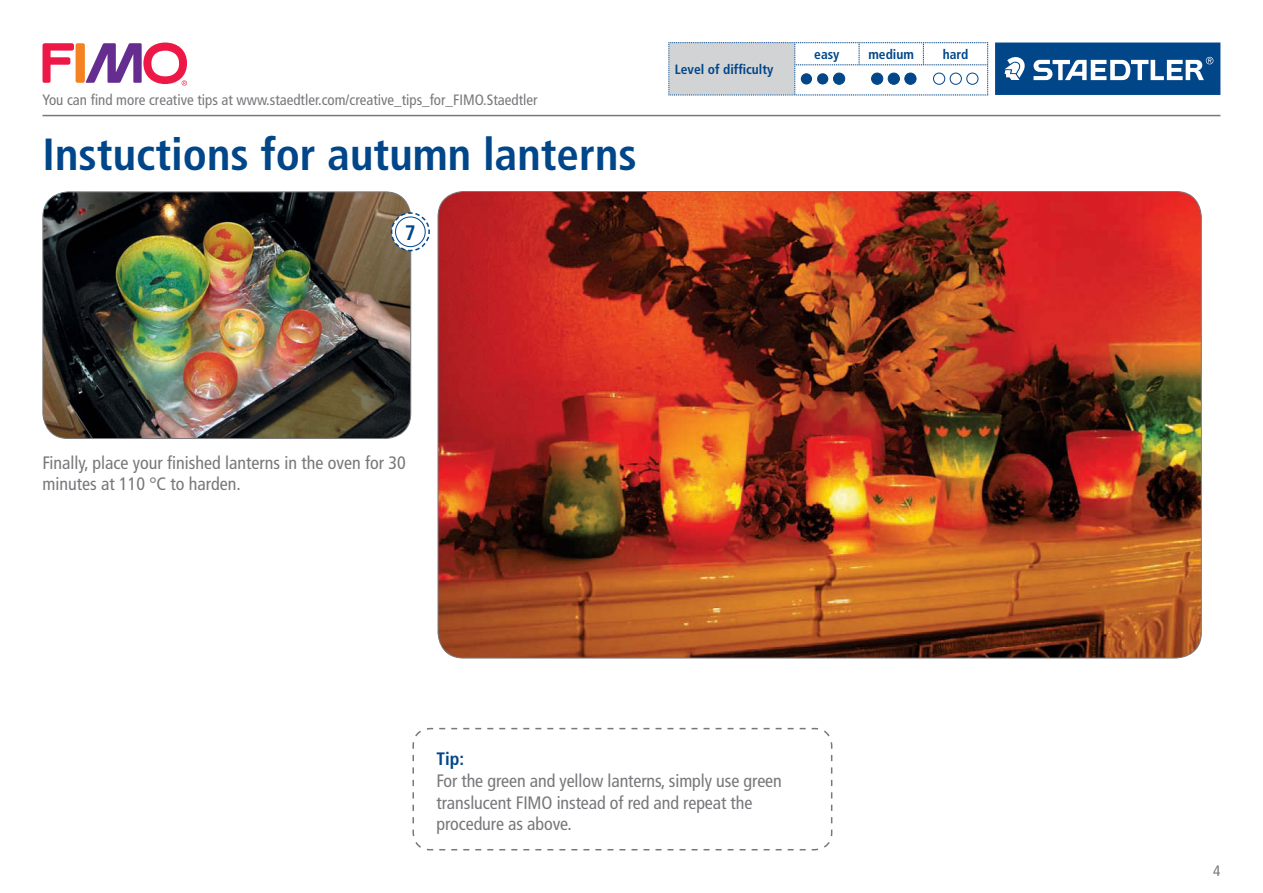
<style>
.page{position:relative;width:1263px;height:893px;background:#fff}
.page>*{position:absolute;margin:0;border:0;box-sizing:border-box;transform-origin:0 0}
.t1{font:700 condensed 45px "Frutiger";color:#004689}
.t2{font:700 condensed 21px "Frutiger";color:#004689}
.t3{font:condensed 18px/21.6px "Frutiger";letter-spacing:-.005em;color:#77787b}
.t4{font:700 condensed 18px "Frutiger";color:#004689}
.t5{font:condensed 15px "Frutiger";color:#77787b}
.t6{font:700 condensed 13.5px "Frutiger";color:#004689}
</style>
<div class="page">
<img style="left:438px;top:191px;width:508px;height:467px">
<img style="left:946px;top:191px;width:255px;height:467px">
<img style="left:43px;top:192px;width:368px;height:246px">
<div style="left:43px;top:191px;width:368px;height:248px;border:1px solid #77787b;border-radius:26px"></div>
<svg style="left:390px;top:212px;width:40px;height:40px"></svg>
<div style="left:395px;top:217px;width:30px;height:30px;background:#fff;border-radius:50%"></div>
<div style="left:395px;top:217px;width:31px;height:30px;border:1px solid #004689;border-radius:50%"></div>
<svg style="left:412px;top:727px;width:421px;height:124px"></svg>
<svg style="left:668px;top:42px;width:320px;height:54px"></svg>
<div style="left:801px;top:73px;width:11px;height:12px;background:#004689;border-radius:50%"></div>
<div style="left:817px;top:73px;width:11px;height:12px;background:#004689;border-radius:50%"></div>
<div style="left:833px;top:73px;width:12px;height:11px;background:#004689;border-radius:50%"></div>
<div style="left:833px;top:73px;width:12px;height:12px;border:1px solid #004689;border-radius:50%"></div>
<div style="left:871px;top:73px;width:12px;height:11px;background:#004689;border-radius:50%"></div>
<div style="left:871px;top:73px;width:12px;height:12px;border:1px solid #004689;border-radius:50%"></div>
<div style="left:888px;top:73px;width:11px;height:11px;background:#004689;border-radius:50%"></div>
<div style="left:888px;top:73px;width:12px;height:12px;border:1px solid #004689;border-radius:50%"></div>
<div style="left:905px;top:73px;width:11px;height:11px;background:#004689;border-radius:50%"></div>
<div style="left:905px;top:73px;width:11px;height:12px;border:1px solid #004689;border-radius:50%"></div>
<div style="left:933px;top:73px;width:12px;height:12px;border:1px solid #004689;border-radius:50%"></div>
<div style="left:950px;top:73px;width:11px;height:12px;border:1px solid #004689;border-radius:50%"></div>
<div style="left:966px;top:73px;width:12px;height:12px;border:1px solid #004689;border-radius:50%"></div>
<div style="left:995px;top:43px;width:225px;height:52px;background:#004689"></div>
<svg style="left:1004px;top:57px;width:21px;height:23px"></svg>
<svg style="left:1033px;top:57px;width:180px;height:23px"></svg>
<hr style="left:43px;top:115px;width:1177px;height:1px;background:#77787b">
<svg style="left:43px;top:43px;width:31px;height:40px"></svg>
<div style="left:76px;top:43px;width:9px;height:40px;background:#f58220;border-radius:2px"></div>
<svg style="left:85px;top:43px;width:102px;height:43px"></svg>
<p class="t5" style="left:43px;top:91px;width:496px">You can find more creative tips at www.staedtler.com/creative_tips_for_FIMO.Staedtler</p>
<h1 class="t1" style="left:43px;top:128px;width:596px">Instuctions for autumn lanterns</h1>
<p class="t2" style="left:405px;top:220px;width:12px">7</p>
<p class="t6" style="left:675px;top:61px;width:100px">Level of difficulty</p>
<p class="t6" style="left:814px;top:46px;width:27px">easy</p>
<p class="t6" style="left:868px;top:46px;width:47px">medium</p>
<p class="t6" style="left:943px;top:46px;width:27px">hard</p>
<p class="t3" style="left:43px;top:452px;width:365px">Finally, place your finished lanterns in the oven for 30 minutes at 110 °C to harden.</p>
<p class="t4" style="left:436px;top:748px;width:29px">Tip:</p>
<p class="t3" style="left:436px;top:770px;width:347px">For the green and yellow lanterns, simply use green translucent FIMO instead of red and repeat the procedure as above.</p>
<p class="t5" style="left:1213px;top:862px;width:9px">4</p>
</div>
